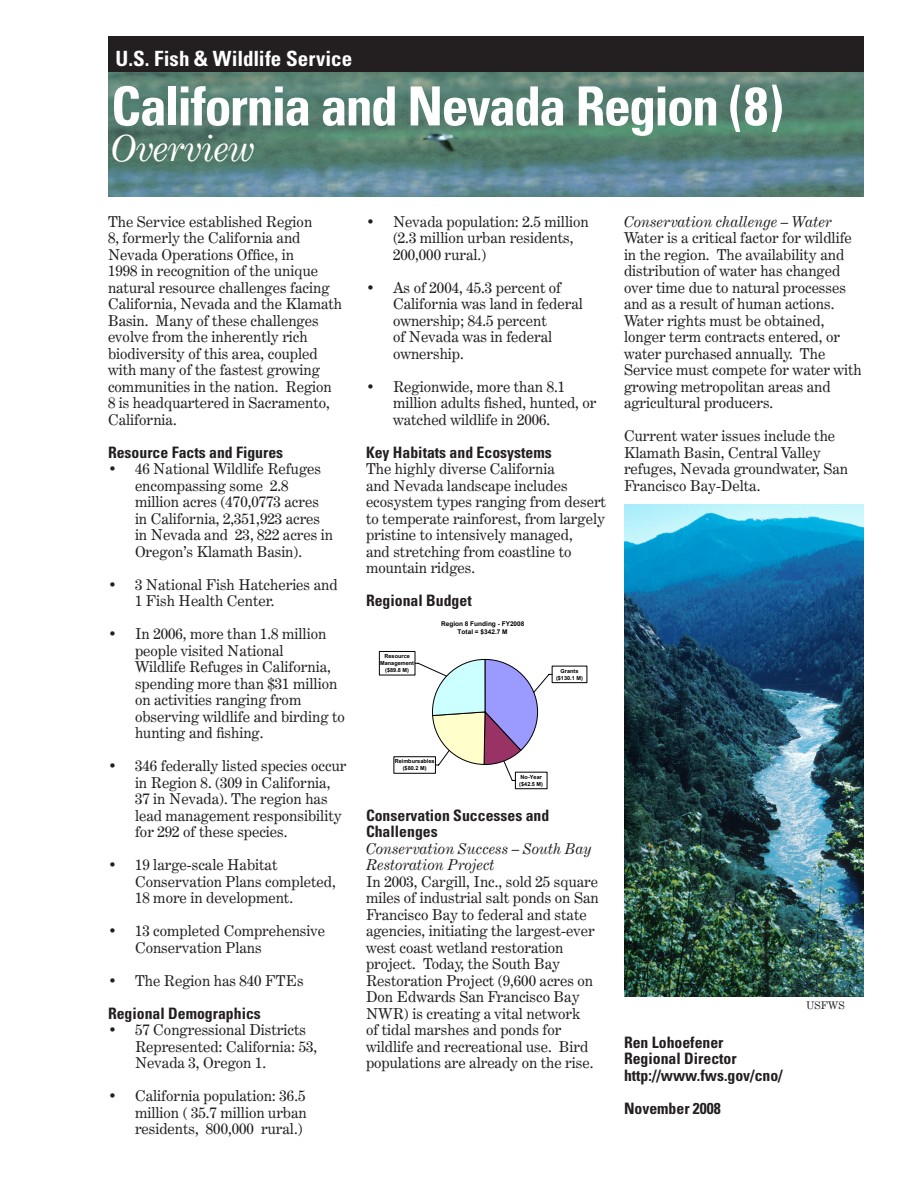
<style>
.page{position:relative;width:918px;height:1188px;background:#fff}
.page>*{position:absolute;margin:0;border:0;box-sizing:border-box;transform-origin:0 0}
.t1{font:700 condensed 54px "Univers";letter-spacing:-.035em;color:#fff}
.t2{font:italic 36px "Century Expanded BT";letter-spacing:-.015em;color:#fff}
.t3{font:700 condensed 21px "Univers";color:#fff}
.Text_Heading{font:700 condensed 15.75px/16.5px "Univers";color:#231f20}
.Text{font:15px/16.5px "Century Expanded BT";color:#231f20}
.Text_Subheading{font:italic 15px/16.5px "Century Expanded BT";color:#231f20}
.Photo_Credit{font:10.5px "Century Expanded BT";color:#231f20}
.t4{font:700 6.45px/8.1px "Arial";color:#000;text-align:center}
.t5{font:700 5.55px/7.1px "Arial";color:#000;text-align:center}
</style>
<div class="page">
<img style="left:108px;top:72px;width:756px;height:125px">
<div style="left:108px;top:36px;width:756px;height:36px;background:#231f20"></div>
<img style="left:624px;top:504px;width:240px;height:492px">
<svg style="left:415px;top:659px;width:137px;height:130px"></svg>
<div style="left:552px;top:666px;width:35px;height:17px;border:1px solid #000"></div>
<div style="left:379px;top:651px;width:36px;height:24px;border:1px solid #000"></div>
<p class="t3" style="left:116px;top:46px;width:238px">U.S. Fish &amp; Wildlife Service</p>
<p class="t1" style="left:111px;top:73px;width:674px">California and Nevada Region (8)</p>
<p class="t2" style="left:111px;top:126px;width:145px">Overview</p>
<p class="Text" style="left:108px;top:213px;width:236px">The Service established Region<br>8, formerly the California and<br>Nevada Operations Office, in<br>1998 in recognition of the unique natural resource challenges facing<br>California, Nevada and the Klamath<br>Basin. Many of these challenges evolve from the inherently rich biodiversity of this area, coupled with many of the fastest growing communities in the nation. Region<br>8 is headquartered in Sacramento,<br>California.</p>
<p class="Text_Heading" style="left:108px;top:444px;width:177px">Resource Facts and Figures</p>
<p class="Text" style="left:135px;top:460px;width:200px;text-indent:-27px">• 46 National Wildlife Refuges encompassing some 2.8 million acres (470,0773 acres in California, 2,351,923 acres in Nevada and 23, 822 acres in<br>Oregon’s Klamath Basin).</p>
<p class="Text" style="left:135px;top:576px;width:204px;text-indent:-27px">• 3 National Fish Hatcheries and<br>1 Fish Health Center.</p>
<p class="Text" style="left:135px;top:625px;width:211px;text-indent:-27px">• In 2006, more than 1.8 million people visited National<br>Wildlife Refuges in California, spending more than $31 million on activities ranging from observing wildlife and birding to hunting and fishing.</p>
<p class="Text" style="left:135px;top:757px;width:213px;text-indent:-27px">• 346 federally listed species occur in Region 8. (309 in California,<br>37 in Nevada). The region has lead management responsibility for 292 of these species.</p>
<p class="Text" style="left:135px;top:856px;width:202px;text-indent:-27px">• 19 large-scale Habitat<br>Conservation Plans completed,<br>18 more in development.</p>
<p class="Text" style="left:135px;top:922px;width:192px;text-indent:-27px">• 13 completed Comprehensive<br>Conservation Plans</p>
<p class="Text" style="left:108px;top:972px;width:197px">• The Region has 840 FTEs</p>
<p class="Text_Heading" style="left:108px;top:1005px;width:154px">Regional Demographics</p>
<p class="Text" style="left:135px;top:1021px;width:184px;text-indent:-27px">• 57 Congressional Districts<br>Represented: California: 53,<br>Nevada 3, Oregon 1.</p>
<p class="Text" style="left:135px;top:1087px;width:173px;text-align:justify;text-indent:-27px">• California population: 36.5 million ( 35.7 million urban residents, 800,000 rural.)</p>
<p class="Text" style="left:393px;top:213px;width:197px;text-indent:-27px">• Nevada population: 2.5 million (2.3 million urban residents,<br>200,000 rural.)</p>
<p class="Text" style="left:393px;top:279px;width:191px;text-indent:-27px">• As of 2004, 45.3 percent of<br>California was land in federal ownership; 84.5 percent<br>of Nevada was in federal ownership.</p>
<p class="Text" style="left:393px;top:378px;width:205px;text-indent:-27px">• Regionwide, more than 8.1 million adults fished, hunted, or watched wildlife in 2006.</p>
<p class="Text_Heading" style="left:366px;top:444px;width:187px">Key Habitats and Ecosystems</p>
<p class="Text" style="left:366px;top:460px;width:241px">The highly diverse California<br>and Nevada landscape includes ecosystem types ranging from desert to temperate rainforest, from largely pristine to intensively managed,<br>and stretching from coastline to mountain ridges.</p>
<p class="Text_Heading" style="left:366px;top:592px;width:107px">Regional Budget</p>
<p class="t5" style="left:380px;top:653px;width:35px">Resource<br>Management ($89.8 M)</p>
<p class="t4" style="left:441px;top:620px;width:85px">Region 8 Funding - FY2008<br>Total = $342.7 M</p>
<p class="t5" style="left:556px;top:667px;width:28px">Grants ($130.1 M)</p>
<p class="Text_Subheading" style="left:624px;top:213px;width:209px">Conservation challenge – Water</p>
<p class="Text" style="left:624px;top:229px;width:239px">Water is a critical factor for wildlife in the region. The availability and distribution of water has changed over time due to natural processes and as a result of human actions.<br>Water rights must be obtained, longer term contracts entered, or water purchased annually. The Service must compete for water with growing metropolitan areas and agricultural producers.</p>
<p class="Text" style="left:624px;top:427px;width:226px">Current water issues include the<br>Klamath Basin, Central Valley refuges, Nevada groundwater, San<br>Francisco Bay-Delta.</p>
<p class="t5" style="left:395px;top:758px;width:41px">Reimbursables ($80.2 M)</p>
<p class="t5" style="left:519px;top:773px;width:25px;text-align:left">No-Year ($42.5 M)</p>
<p class="Text_Heading" style="left:366px;top:807px;width:185px">Conservation Successes and<br>Challenges</p>
<p class="Text_Subheading" style="left:366px;top:840px;width:227px">Conservation Success – South Bay<br>Restoration Project</p>
<p class="Text" style="left:366px;top:873px;width:234px">In 2003, Cargill, Inc., sold 25 square miles of industrial salt ponds on San Francisco Bay to federal and state agencies, initiating the largest-ever west coast wetland restoration project. Today, the South Bay Restoration Project (9,600 acres on Don Edwards San Francisco Bay NWR) is creating a vital network<br>of tidal marshes and ponds for wildlife and recreational use. Bird populations are already on the rise.</p>
<p class="Text_Heading" style="left:624px;top:1034px;width:101px">Ren Lohoefener</p>
<p class="Text_Heading" style="left:624px;top:1050px;width:114px">Regional Director</p>
<p class="Text_Heading" style="left:624px;top:1067px;width:160px">http://www.fws.gov/cno/</p>
<p class="Text_Heading" style="left:624px;top:1100px;width:98px">November 2008</p>
<p class="Photo_Credit" style="left:806px;top:999px;width:40px">USFWS</p>
</div>
